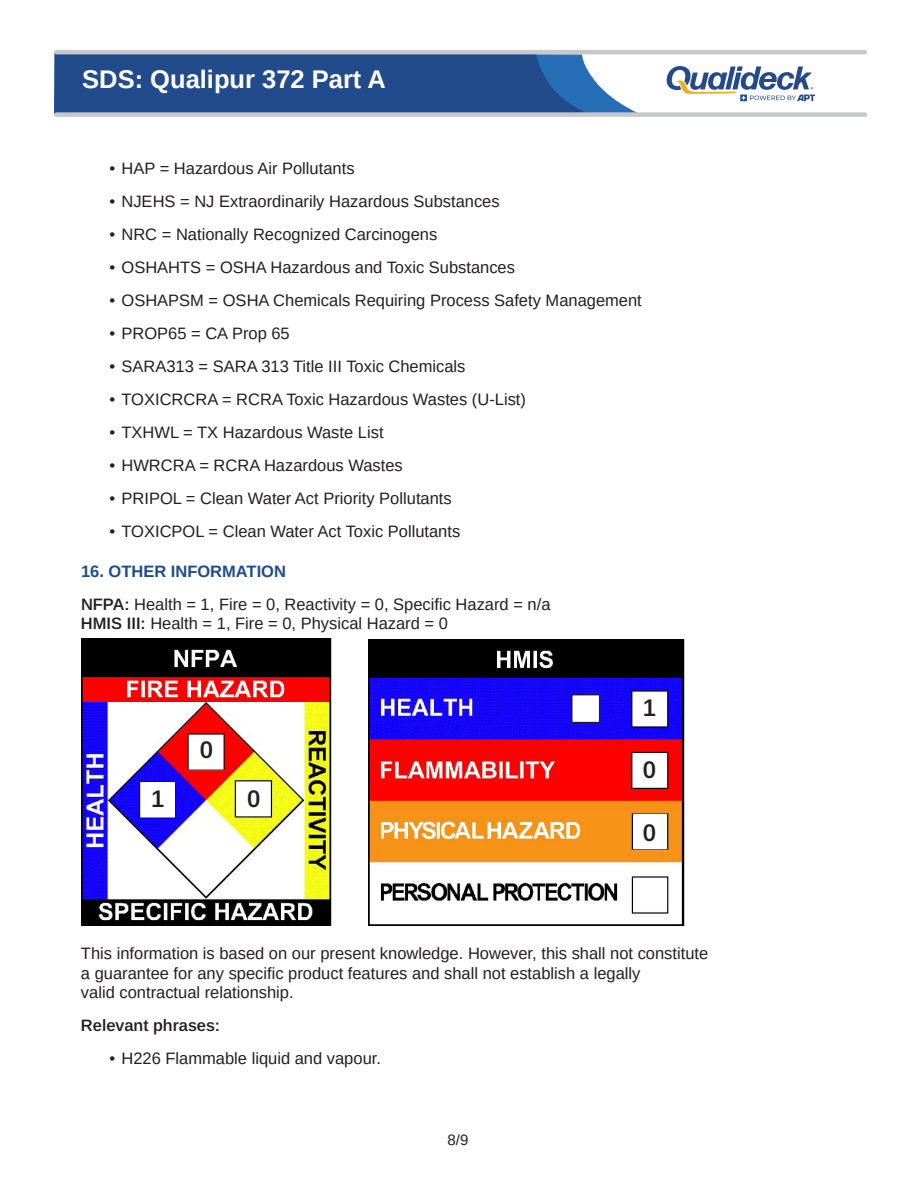
<style>
.page{position:relative;width:918px;height:1188px;background:#fff}
.page>*{position:absolute;margin:0;border:0;box-sizing:border-box;transform-origin:0 0}
.t1{font:700 25.5px "Arimo";color:#fff}
.t2{font:600 24px "Arimo";color:#231f20}
.t3{font:16.5px/19.5px "Arimo";color:#231f20}
.t4{font:600 16.5px "Arimo";color:#231f20}
.t5{font:15px "Arimo";color:#231f20}
.s1{font-weight:700;color:#214b8a}
.s2{font-weight:600}
</style>
<div class="page">
<svg style="left:667px;top:66px;width:148px;height:35px"></svg>
<svg style="left:54px;top:52px;width:589px;height:63px;background:#325b96"></svg>
<div style="left:56px;top:112px;width:809px;height:5px;background:#c7c8ca"></div>
<hr style="left:56px;top:50px;width:809px;height:4px;background:#c7c8ca">
<img style="left:81px;top:639px;width:251px;height:286px">
<img style="left:368px;top:639px;width:317px;height:286px">
<div style="left:572px;top:695px;width:28px;height:27px;background:#fff"></div>
<div style="left:571px;top:694px;width:29px;height:29px;border:1px solid #231f20"></div>
<h1 class="t1" style="left:82px;top:70px;width:305px">SDS: Qualipur 372 Part A</h1>
<p class="t3" style="left:110px;top:160px;width:247px">• HAP = Hazardous Air Pollutants</p>
<p class="t3" style="left:110px;top:193px;width:392px">• NJEHS = NJ Extraordinarily Hazardous Substances</p>
<p class="t3" style="left:110px;top:226px;width:329px">• NRC = Nationally Recognized Carcinogens</p>
<p class="t3" style="left:110px;top:259px;width:407px">• OSHAHTS = OSHA Hazardous and Toxic Substances</p>
<p class="t3" style="left:110px;top:292px;width:534px">• OSHAPSM = OSHA Chemicals Requiring Process Safety Management</p>
<p class="t3" style="left:110px;top:325px;width:182px">• PROP65 = CA Prop 65</p>
<p class="t3" style="left:110px;top:358px;width:358px">• SARA313 = SARA 313 Title III Toxic Chemicals</p>
<p class="t3" style="left:110px;top:391px;width:418px">• TOXICRCRA = RCRA Toxic Hazardous Wastes (U-List)</p>
<p class="t3" style="left:110px;top:424px;width:276px">• TXHWL = TX Hazardous Waste List</p>
<p class="t3" style="left:110px;top:457px;width:295px">• HWRCRA = RCRA Hazardous Wastes</p>
<p class="t3" style="left:110px;top:490px;width:344px">• PRIPOL = Clean Water Act Priority Pollutants</p>
<p class="t3" style="left:110px;top:523px;width:352px">• TOXICPOL = Clean Water Act Toxic Pollutants</p>
<p class="t3" style="left:81px;top:555px;width:471px;line-height:33px"><span class="s1">16. OTHER INFORMATION<br></span><span class="s2">NFPA:</span> Health = 1, Fire = 0, Reactivity = 0, Specific Hazard = n/a</p>
<p class="t3" style="left:81px;top:615px;width:368px"><span class="s2">HMIS III:</span> Health = 1, Fire = 0, Physical Hazard = 0</p>
<h2 class="t2" style="left:151px;top:782px;width:15px">1</h2>
<h2 class="t2" style="left:200px;top:733px;width:15px">0</h2>
<h2 class="t2" style="left:247px;top:782px;width:15px">0</h2>
<h2 class="t2" style="left:643px;top:691px;width:15px">1</h2>
<h2 class="t2" style="left:643px;top:753px;width:15px">0</h2>
<h2 class="t2" style="left:643px;top:816px;width:15px">0</h2>
<p class="t3" style="left:81px;top:944px;width:629px">This information is based on our present knowledge. However, this shall not constitute a guarantee for any specific product features and shall not establish a legally<br>valid contractual relationship.</p>
<p class="t4" style="left:81px;top:1014px;width:141px">Relevant phrases:</p>
<p class="t3" style="left:109px;top:1050px;width:273px">• H226 Flammable liquid and vapour.</p>
<p class="t5" style="left:447px;top:1135px;width:22px">8/9</p>
</div>
